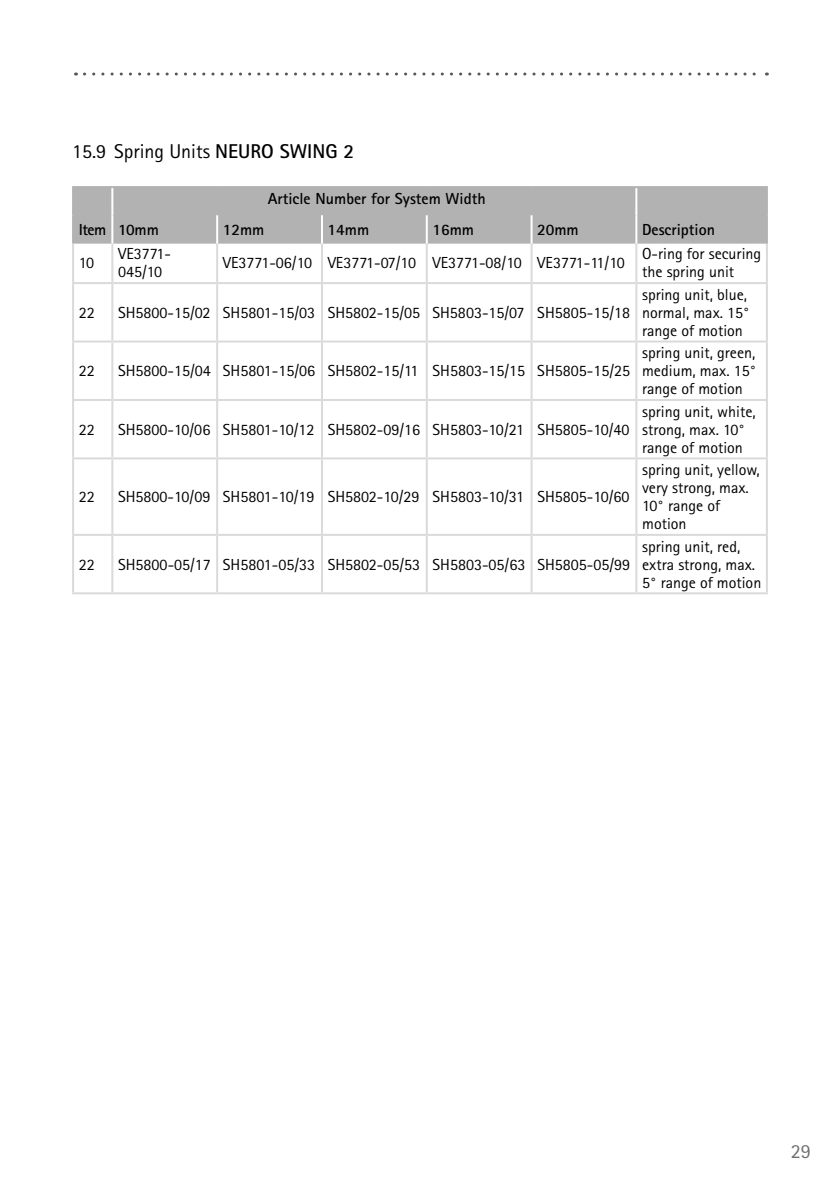
<style>
.page{position:relative;width:840px;height:1191px;background:#fff}
.page>*{position:absolute;margin:0;border:0;box-sizing:border-box;transform-origin:0 0}
.t1{font:20px "Rotis Sans Serif Pro";color:#000}
.t2{font:20px "Rotis Sans Serif Pro";color:#706f6f}
.t3{font:16px/18px "Rotis Sans Serif Pro";color:#000}
.t4{font:700 16px "Rotis Sans Serif Pro";color:#000}
.t5{font:700 16px "Rotis Sans Serif Pro";letter-spacing:-.03em;color:#000}
.s1{font-weight:700}
</style>
<div class="page">
<svg style="left:84px;top:73px;width:683px;height:3px"></svg>
<div style="left:74px;top:188px;width:691px;height:56px;background:#b3b2b2"></div>
<hr style="left:111px;top:244px;width:2px;height:38px;background:#dadada">
<hr style="left:111px;top:284px;width:2px;height:56px;background:#dadada">
<hr style="left:111px;top:342px;width:2px;height:57px;background:#dadada">
<hr style="left:111px;top:401px;width:2px;height:56px;background:#dadada">
<hr style="left:111px;top:459px;width:2px;height:75px;background:#dadada">
<hr style="left:111px;top:536px;width:2px;height:56px;background:#dadada">
<hr style="left:216px;top:244px;width:2px;height:38px;background:#dadada">
<hr style="left:321px;top:244px;width:2px;height:38px;background:#dadada">
<hr style="left:425px;top:244px;width:2px;height:38px;background:#dadada">
<hr style="left:530px;top:244px;width:2px;height:38px;background:#dadada">
<hr style="left:635px;top:244px;width:2px;height:38px;background:#dadada">
<hr style="left:765px;top:244px;width:2px;height:38px;background:#dadada">
<hr style="left:216px;top:284px;width:2px;height:56px;background:#dadada">
<hr style="left:321px;top:284px;width:2px;height:56px;background:#dadada">
<hr style="left:425px;top:284px;width:2px;height:56px;background:#dadada">
<hr style="left:530px;top:284px;width:2px;height:56px;background:#dadada">
<hr style="left:635px;top:284px;width:2px;height:56px;background:#dadada">
<hr style="left:765px;top:284px;width:2px;height:56px;background:#dadada">
<hr style="left:216px;top:342px;width:2px;height:57px;background:#dadada">
<hr style="left:321px;top:342px;width:2px;height:57px;background:#dadada">
<hr style="left:425px;top:342px;width:2px;height:57px;background:#dadada">
<hr style="left:530px;top:342px;width:2px;height:57px;background:#dadada">
<hr style="left:635px;top:342px;width:2px;height:57px;background:#dadada">
<hr style="left:765px;top:342px;width:2px;height:57px;background:#dadada">
<hr style="left:216px;top:401px;width:2px;height:56px;background:#dadada">
<hr style="left:321px;top:401px;width:2px;height:56px;background:#dadada">
<hr style="left:425px;top:401px;width:2px;height:56px;background:#dadada">
<hr style="left:530px;top:401px;width:2px;height:56px;background:#dadada">
<hr style="left:635px;top:401px;width:2px;height:56px;background:#dadada">
<hr style="left:765px;top:401px;width:2px;height:56px;background:#dadada">
<hr style="left:216px;top:459px;width:2px;height:75px;background:#dadada">
<hr style="left:321px;top:459px;width:2px;height:75px;background:#dadada">
<hr style="left:425px;top:459px;width:2px;height:75px;background:#dadada">
<hr style="left:530px;top:459px;width:2px;height:75px;background:#dadada">
<hr style="left:635px;top:459px;width:2px;height:75px;background:#dadada">
<hr style="left:765px;top:459px;width:2px;height:75px;background:#dadada">
<hr style="left:216px;top:536px;width:2px;height:56px;background:#dadada">
<hr style="left:321px;top:536px;width:2px;height:56px;background:#dadada">
<hr style="left:425px;top:536px;width:2px;height:56px;background:#dadada">
<hr style="left:530px;top:536px;width:2px;height:56px;background:#dadada">
<hr style="left:635px;top:536px;width:2px;height:56px;background:#dadada">
<hr style="left:765px;top:536px;width:2px;height:56px;background:#dadada">
<hr style="left:72px;top:592px;width:40px;height:2px;background:#dadada">
<hr style="left:112px;top:592px;width:105px;height:2px;background:#dadada">
<hr style="left:217px;top:592px;width:105px;height:2px;background:#dadada">
<hr style="left:322px;top:592px;width:104px;height:2px;background:#dadada">
<hr style="left:426px;top:592px;width:105px;height:2px;background:#dadada">
<hr style="left:531px;top:592px;width:105px;height:2px;background:#dadada">
<hr style="left:636px;top:592px;width:131px;height:2px;background:#dadada">
<hr style="left:72px;top:188px;width:2px;height:27px;background:#b3b2b2">
<hr style="left:72px;top:215px;width:2px;height:29px;background:#b3b2b2">
<hr style="left:635px;top:188px;width:2px;height:27px;background:#fff">
<hr style="left:216px;top:215px;width:2px;height:29px;background:#fff">
<hr style="left:321px;top:215px;width:2px;height:29px;background:#fff">
<hr style="left:425px;top:215px;width:2px;height:29px;background:#fff">
<hr style="left:530px;top:215px;width:2px;height:29px;background:#fff">
<hr style="left:635px;top:215px;width:2px;height:29px;background:#fff">
<hr style="left:72px;top:186px;width:40px;height:2px;background:#b3b2b2">
<hr style="left:112px;top:186px;width:105px;height:2px;background:#b3b2b2">
<hr style="left:217px;top:186px;width:105px;height:2px;background:#b3b2b2">
<hr style="left:322px;top:186px;width:104px;height:2px;background:#b3b2b2">
<hr style="left:426px;top:186px;width:105px;height:2px;background:#b3b2b2">
<hr style="left:531px;top:186px;width:105px;height:2px;background:#b3b2b2">
<hr style="left:636px;top:186px;width:131px;height:2px;background:#b3b2b2">
<hr style="left:765px;top:188px;width:2px;height:27px;background:#b3b2b2">
<hr style="left:765px;top:215px;width:2px;height:29px;background:#b3b2b2">
<hr style="left:72px;top:282px;width:40px;height:2px;background:#dadada">
<hr style="left:112px;top:282px;width:105px;height:2px;background:#dadada">
<hr style="left:217px;top:282px;width:105px;height:2px;background:#dadada">
<hr style="left:322px;top:282px;width:104px;height:2px;background:#dadada">
<hr style="left:426px;top:282px;width:105px;height:2px;background:#dadada">
<hr style="left:531px;top:282px;width:105px;height:2px;background:#dadada">
<hr style="left:636px;top:282px;width:131px;height:2px;background:#dadada">
<hr style="left:72px;top:340px;width:40px;height:2px;background:#dadada">
<hr style="left:112px;top:340px;width:105px;height:2px;background:#dadada">
<hr style="left:217px;top:340px;width:105px;height:2px;background:#dadada">
<hr style="left:322px;top:340px;width:104px;height:2px;background:#dadada">
<hr style="left:426px;top:340px;width:105px;height:2px;background:#dadada">
<hr style="left:531px;top:340px;width:105px;height:2px;background:#dadada">
<hr style="left:636px;top:340px;width:131px;height:2px;background:#dadada">
<hr style="left:111px;top:188px;width:2px;height:27px;background:#fff">
<hr style="left:72px;top:399px;width:40px;height:2px;background:#dadada">
<hr style="left:112px;top:399px;width:105px;height:2px;background:#dadada">
<hr style="left:217px;top:399px;width:105px;height:2px;background:#dadada">
<hr style="left:322px;top:399px;width:104px;height:2px;background:#dadada">
<hr style="left:426px;top:399px;width:105px;height:2px;background:#dadada">
<hr style="left:531px;top:399px;width:105px;height:2px;background:#dadada">
<hr style="left:636px;top:399px;width:131px;height:2px;background:#dadada">
<hr style="left:111px;top:215px;width:2px;height:29px;background:#fff">
<hr style="left:72px;top:457px;width:40px;height:2px;background:#dadada">
<hr style="left:112px;top:457px;width:105px;height:2px;background:#dadada">
<hr style="left:217px;top:457px;width:105px;height:2px;background:#dadada">
<hr style="left:322px;top:457px;width:104px;height:2px;background:#dadada">
<hr style="left:426px;top:457px;width:105px;height:2px;background:#dadada">
<hr style="left:531px;top:457px;width:105px;height:2px;background:#dadada">
<hr style="left:636px;top:457px;width:131px;height:2px;background:#dadada">
<hr style="left:72px;top:534px;width:40px;height:2px;background:#dadada">
<hr style="left:112px;top:534px;width:105px;height:2px;background:#dadada">
<hr style="left:217px;top:534px;width:105px;height:2px;background:#dadada">
<hr style="left:322px;top:534px;width:104px;height:2px;background:#dadada">
<hr style="left:426px;top:534px;width:105px;height:2px;background:#dadada">
<hr style="left:531px;top:534px;width:105px;height:2px;background:#dadada">
<hr style="left:636px;top:534px;width:131px;height:2px;background:#dadada">
<hr style="left:72px;top:244px;width:2px;height:38px;background:#dadada">
<hr style="left:72px;top:284px;width:2px;height:56px;background:#dadada">
<hr style="left:72px;top:342px;width:2px;height:57px;background:#dadada">
<hr style="left:72px;top:401px;width:2px;height:56px;background:#dadada">
<hr style="left:72px;top:459px;width:2px;height:75px;background:#dadada">
<hr style="left:72px;top:536px;width:2px;height:56px;background:#dadada">
<p class="t1" style="left:72px;top:139px;width:283px">15.9 Spring Units <span class="s1">NEURO SWING 2</span></p>
<p class="t4" style="left:267px;top:188px;width:219px">Article Number for System Width</p>
<p class="t5" style="left:79px;top:219px;width:82px">Item 10mm</p>
<p class="t4" style="left:223px;top:219px;width:43px">12mm</p>
<p class="t4" style="left:327px;top:219px;width:43px">14mm</p>
<p class="t4" style="left:432px;top:219px;width:43px">16mm</p>
<p class="t4" style="left:537px;top:219px;width:43px">20mm</p>
<p class="t4" style="left:641px;top:219px;width:74px">Description</p>
<p class="t3" style="left:79px;top:254px;width:17px">10</p>
<p class="t3" style="left:118px;top:245px;width:55px">VE3771-<br>045/10</p>
<p class="t3" style="left:223px;top:254px;width:403px">VE3771-06/10 VE3771-07/10 VE3771-08/10 VE3771-11/10</p>
<p class="t3" style="left:641px;top:245px;width:121px">O-ring for securing the spring unit</p>
<p class="t3" style="left:79px;top:303px;width:17px">22</p>
<p class="t3" style="left:118px;top:303px;width:513px">SH5800-15/02 SH5801-15/03 SH5802-15/05 SH5803-15/07 SH5805-15/18</p>
<p class="t3" style="left:641px;top:285px;width:109px">spring unit, blue, normal, max. 15° range of motion</p>
<p class="t3" style="left:79px;top:362px;width:17px">22</p>
<p class="t3" style="left:118px;top:362px;width:513px">SH5800-15/04 SH5801-15/06 SH5802-15/11 SH5803-15/15 SH5805-15/25</p>
<p class="t3" style="left:79px;top:420px;width:17px">22</p>
<p class="t3" style="left:118px;top:420px;width:512px">SH5800-10/06 SH5801-10/12 SH5802-09/16 SH5803-10/21 SH5805-10/40</p>
<p class="t3" style="left:79px;top:488px;width:17px">22</p>
<p class="t3" style="left:118px;top:488px;width:512px">SH5800-10/09 SH5801-10/19 SH5802-10/29 SH5803-10/31 SH5805-10/60</p>
<p class="t3" style="left:79px;top:555px;width:17px">22</p>
<p class="t3" style="left:118px;top:555px;width:513px">SH5800-05/17 SH5801-05/33 SH5802-05/53 SH5803-05/63 SH5805-05/99</p>
<p class="t3" style="left:641px;top:344px;width:115px;text-align:justify">spring unit, green, medium, max. 15° range of motion</p>
<p class="t3" style="left:641px;top:402px;width:115px">spring unit, white, strong, max. 10° range of motion</p>
<p class="t3" style="left:641px;top:461px;width:119px">spring unit, yellow, very strong, max.<br>10° range of motion</p>
<p class="t3" style="left:641px;top:537px;width:121px">spring unit, red, extra strong, max.<br>5° range of motion</p>
<p class="t2" style="left:790px;top:1139px;width:21px">29</p>
</div>
